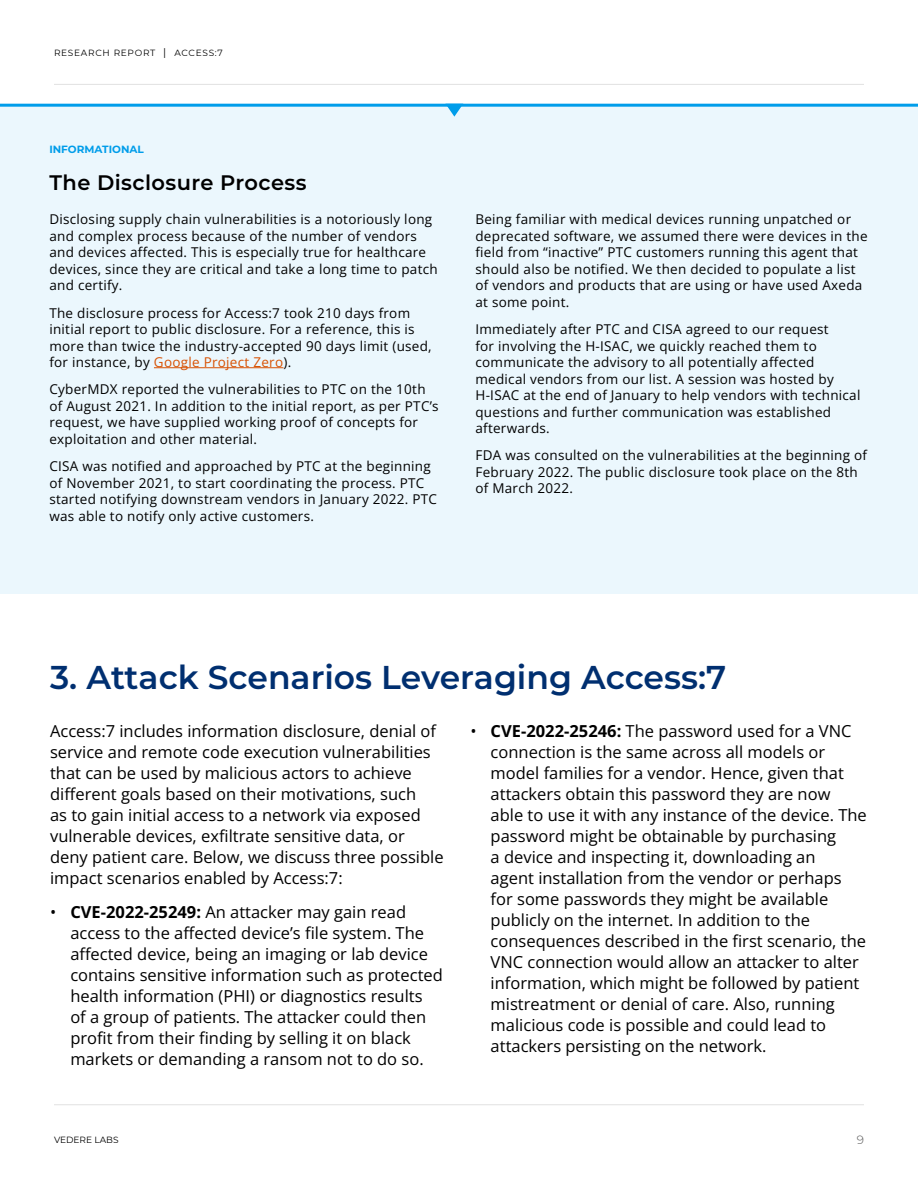
<style>
.page{position:relative;width:918px;height:1188px;background:#fff}
.page>*{position:absolute;margin:0;border:0;box-sizing:border-box;transform-origin:0 0}
.Headline_1{font:600 33px "Montserrat";color:#002f70}
.Headline_3{font:600 21px "Montserrat";letter-spacing:.02em;color:#000}
.Body_Copy_Regular{font:16.5px/21px "Open Sans";color:#000}
.Body_copy_-_small{font:13.5px/16.5px "Open Sans";letter-spacing:.02em;color:#000}
.t1{font:300 12px "Montserrat";color:#585858}
.Sheet_Name_Title{font:700 10.5px "Montserrat";color:#009dea}
.t2{font:9px "Montserrat";letter-spacing:.08em;color:#000}
.t3{font:9px "Montserrat";color:#000}
.s1{font-size:10.5px}
.s2{color:#d85204}
.s3{font-weight:700}
</style>
<div class="page">
<hr style="left:54px;top:1104px;width:810px;height:1px;background:#e1e1e1">
<hr style="left:54px;top:84px;width:810px;height:1px;background:#e1e1e1">
<div style="left:0;top:107px;width:918px;height:487px;background:#ebf7fd"></div>
<svg style="left:447px;top:107px;width:14px;height:10px"></svg>
<hr style="left:0;top:104px;width:918px;height:3px;background:#009dea">
<hr style="left:154px;top:367px;width:129px;height:1px;background:#d85204">
<p class="t2" style="left:54px;top:46px;width:170px">RESEARCH REPORT <span class="s1">|</span> ACCESS:7</p>
<p class="Sheet_Name_Title" style="left:49px;top:142px;width:96px">INFORMATIONAL</p>
<p class="Headline_3" style="left:49px;top:168px;width:259px">The Disclosure Process</p>
<p class="Body_copy_-_small" style="left:49px;top:211px;width:390px">Disclosing supply chain vulnerabilities is a notoriously long and complex process because of the number of vendors and devices affected. This is especially true for healthcare devices, since they are critical and take a long time to patch and certify.</p>
<p class="Body_copy_-_small" style="left:49px;top:304px;width:384px">The disclosure process for Access:7 took 210 days from initial report to public disclosure. For a reference, this is more than twice the industry-accepted 90 days limit (used, for instance, by <span class="s2">Google Project Zero</span>).</p>
<p class="Body_copy_-_small" style="left:49px;top:381px;width:391px">CyberMDX reported the vulnerabilities to PTC on the 10th of August 2021. In addition to the initial report, as per PTC’s request, we have supplied working proof of concepts for exploitation and other material.</p>
<p class="Body_copy_-_small" style="left:49px;top:458px;width:389px">CISA was notified and approached by PTC at the beginning of November 2021, to start coordinating the process. PTC started notifying downstream vendors in January 2022. PTC was able to notify only active customers.</p>
<p class="Body_copy_-_small" style="left:475px;top:211px;width:394px">Being familiar with medical devices running unpatched or deprecated software, we assumed there were devices in the field from “inactive” PTC customers running this agent that should also be notified. We then decided to populate a list of vendors and products that are using or have used Axeda at some point.</p>
<p class="Body_copy_-_small" style="left:475px;top:321px;width:387px">Immediately after PTC and CISA agreed to our request<br>for involving the H-ISAC, we quickly reached them to communicate the advisory to all potentially affected medical vendors from our list. A session was hosted by H-ISAC at the end of January to help vendors with technical questions and further communication was established afterwards.</p>
<p class="Body_copy_-_small" style="left:475px;top:447px;width:393px">FDA was consulted on the vulnerabilities at the beginning of<br>February 2022. The public disclosure took place on the 8th of March 2022.</p>
<p class="Headline_1" style="left:50px;top:653px;width:678px">3. Attack Scenarios Leveraging Access:7</p>
<p class="Body_Copy_Regular" style="left:50px;top:720px;width:395px">Access:7 includes information disclosure, denial of service and remote code execution vulnerabilities that can be used by malicious actors to achieve different goals based on their motivations, such<br>as to gain initial access to a network via exposed vulnerable devices, exfiltrate sensitive data, or deny patient care. Below, we discuss three possible impact scenarios enabled by Access:7:</p>
<p class="Body_Copy_Regular" style="left:70px;top:901px;width:374px;text-indent:-20px">• <span class="s3">CVE-2022-25249:</span> An attacker may gain read access to the affected device’s file system. The affected device, being an imaging or lab device contains sensitive information such as protected health information (PHI) or diagnostics results<br>of a group of patients. The attacker could then profit from their finding by selling it on black markets or demanding a ransom not to do so.</p>
<p class="Body_Copy_Regular" style="left:491px;top:720px;width:378px;text-indent:-20px">• <span class="s3">CVE-2022-25246:</span> The password used for a VNC connection is the same across all models or model families for a vendor. Hence, given that attackers obtain this password they are now able to use it with any instance of the device. The password might be obtainable by purchasing<br>a device and inspecting it, downloading an<br>agent installation from the vendor or perhaps for some passwords they might be available publicly on the internet. In addition to the consequences described in the first scenario, the VNC connection would allow an attacker to alter information, which might be followed by patient mistreatment or denial of care. Also, running malicious code is possible and could lead to attackers persisting on the network.</p>
<p class="t3" style="left:54px;top:1133px;width:66px">VEDERE LABS</p>
<p class="t1" style="left:857px;top:1132px;width:9px">9</p>
</div>
